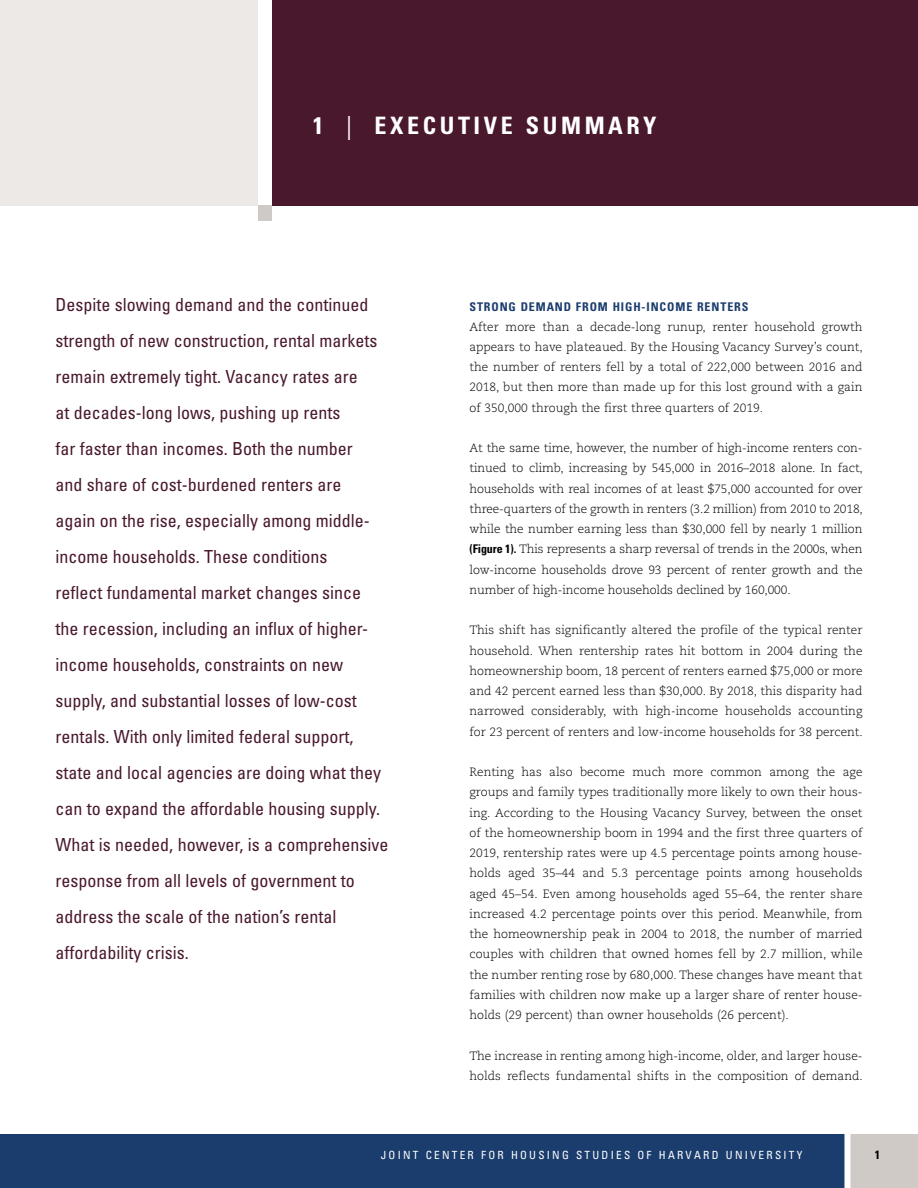
<style>
.page{position:relative;width:918px;height:1188px;background:#fff}
.page>*{position:absolute;margin:0;border:0;box-sizing:border-box;transform-origin:0 0}
.chapter_title_2{font:700 condensed 24px "Univers LT Std";letter-spacing:.15em;color:#fff}
.Beginning_Paragraph{font:condensed 18px/36px "Univers LT Std";color:#49182d}
.body{font:300 12px/20.2px "Caecilia LT Std";color:#000;text-align:justify}
.Subhead{font:700 condensed 12px "Univers LT Std";letter-spacing:.075em;color:#1b3d6d}
.t1{font:700 condensed 12px "Univers LT Std";color:#000}
.t2{font:condensed 11.25px "Univers LT Std";letter-spacing:.2em;color:#fff}
.s1{font-weight:400}
.s2{font-family:"Univers LT Std";font-weight:700;font-stretch:condensed}
</style>
<div class="page">
<div style="left:0;top:0;width:918px;height:206px;background:#49182d"></div>
<div style="left:0;top:0;width:262px;height:206px;background:#ece9e7"></div>
<div style="left:258px;top:0;width:14px;height:206px;background:#fff"></div>
<div style="left:258px;top:206px;width:14px;height:15px;background:#d0cac6"></div>
<div style="left:0;top:1134px;width:918px;height:54px;background:#1b3d6d"></div>
<div style="left:846px;top:1134px;width:72px;height:54px;background:#d0cac6"></div>
<div style="left:844px;top:1129px;width:6px;height:59px;background:#fff"></div>
<h1 class="chapter_title_2" style="left:313px;top:111px;width:345px">1 <span class="s1">|</span> EXECUTIVE SUMMARY</h1>
<p class="Beginning_Paragraph" style="left:56px;top:286px;width:335px">Despite slowing demand and the continued strength of new construction, rental markets remain extremely tight. Vacancy rates are<br>at decades-long lows, pushing up rents<br>far faster than incomes. Both the number<br>and share of cost-burdened renters are<br>again on the rise, especially among middle&shy;income households. These conditions<br>reflect fundamental market changes since the recession, including an influx of higher&shy;income households, constraints on new supply, and substantial losses of low-cost rentals. With only limited federal support, state and local agencies are doing what they can to expand the affordable housing supply.<br>What is needed, however, is a comprehensive response from all levels of government to address the scale of the nation’s rental affordability crisis.</p>
<h2 class="Subhead" style="left:469px;top:299px;width:281px">STRONG DEMAND FROM HIGH-INCOME RENTERS</h2>
<p class="body" style="left:469px;top:317px;width:395px">After more than a decade-long runup, renter household growth appears to have plateaued. By the Housing Vacancy Survey’s count, the number of renters fell by a total of 222,000 between 2016 and 2018, but then more than made up for this lost ground with a gain of 350,000 through the first three quarters of 2019.</p>
<p class="body" style="left:469px;top:438px;width:395px">At the same time, however, the number of high-income renters con&shy;tinued to climb, increasing by 545,000 in 2016–2018 alone. In fact, households with real incomes of at least $75,000 accounted for over three-quarters of the growth in renters (3.2 million) from 2010 to 2018, while the number earning less than $30,000 fell by nearly 1 million <span class="s2">(Figure 1).</span> This represents a sharp reversal of trends in the 2000s, when low-income households drove 93 percent of renter growth and the number of high-income households declined by 160,000.</p>
<p class="body" style="left:469px;top:620px;width:395px">This shift has significantly altered the profile of the typical renter household. When rentership rates hit bottom in 2004 during the homeownership boom, 18 percent of renters earned $75,000 or more and 42 percent earned less than $30,000. By 2018, this disparity had narrowed considerably, with high-income households accounting for 23 percent of renters and low-income households for 38 percent.</p>
<p class="body" style="left:469px;top:762px;width:395px">Renting has also become much more common among the age groups and family types traditionally more likely to own their hous&shy;ing. According to the Housing Vacancy Survey, between the onset of the homeownership boom in 1994 and the first three quarters of 2019, rentership rates were up 4.5 percentage points among house&shy;holds aged 35–44 and 5.3 percentage points among households aged 45–54. Even among households aged 55–64, the renter share increased 4.2 percentage points over this period. Meanwhile, from the homeownership peak in 2004 to 2018, the number of married couples with children that owned homes fell by 2.7 million, while the number renting rose by 680,000. These changes have meant that families with children now make up a larger share of renter house&shy;holds (29 percent) than owner households (26 percent).</p>
<p class="body" style="left:469px;top:1046px;width:395px">The increase in renting among high-income, older, and larger house&shy;holds reflects fundamental shifts in the composition of demand.</p>
<p class="t2" style="left:381px;top:1148px;width:423px">JOINT CENTER FOR HOUSING STUDIES OF HARVARD UNIVERSITY</p>
<p class="t1" style="left:875px;top:1148px;width:7px">1</p>
</div>
